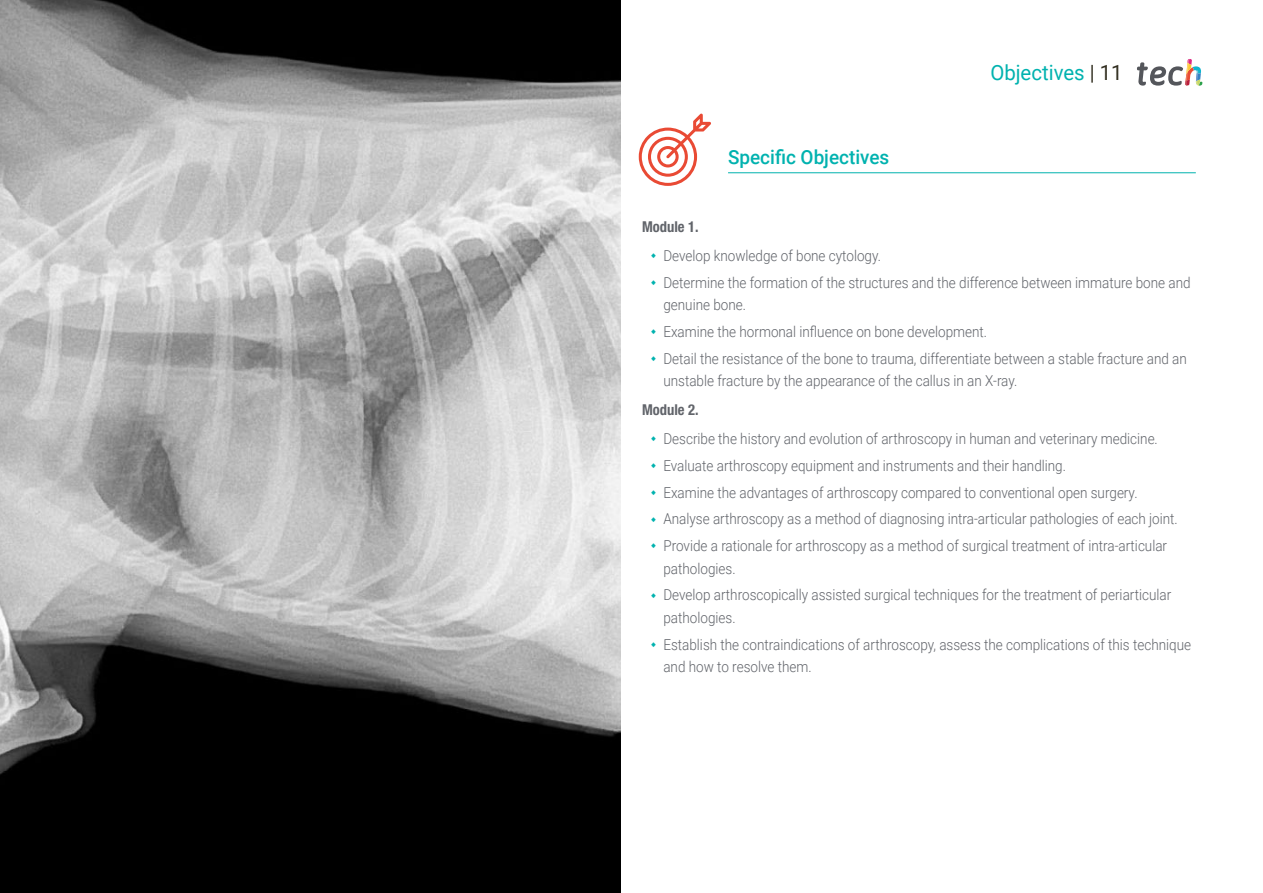
<style>
.page{position:relative;width:1263px;height:893px;background:#fff}
.page>*{position:absolute;margin:0;border:0;box-sizing:border-box;transform-origin:0 0}
.t1{font:21px "Roboto";color:#00b2af}
.t2{font:500 19.5px "Roboto";color:#00b2af}
.t3{font:300 15px/26.7px "Roboto";color:#61646a;scale:.9 1}
.t4{font:700 condensed 15px "Helvetica Neue LT Std";color:#61646a}
.s1{color:#312e20}
</style>
<div class="page">
<hr style="left:728px;top:172px;width:468px;height:1px;background:#00b2af">
<svg style="left:639px;top:113px;width:72px;height:73px"></svg>
<img style="left:0;top:0;width:621px;height:893px">
<svg style="left:1137px;top:59px;width:65px;height:27px"></svg>
<h2 class="t2" style="left:728px;top:144px;width:163px">Specific Objectives</h2>
<h1 class="t1" style="left:990px;top:57px;width:134px">Objectives <span class="s1">| 11</span></h1>
<p class="t4" style="left:642px;top:218px;width:58px">Module 1.</p>
<p class="t3" style="left:663px;top:242px;width:587px">Develop knowledge of bone cytology.<br>Determine the formation of the structures and the difference between immature bone and</p>
<p class="t3" style="left:663px;top:291px;width:583px">genuine bone.<br>Examine the hormonal influence on bone development.<br>Detail the resistance of the bone to trauma, differentiate between a stable fracture and an</p>
<p class="t3" style="left:663px;top:367px;width:395px">unstable fracture by the appearance of the callus in an X-ray.</p>
<p class="t4" style="left:642px;top:401px;width:58px">Module 2.</p>
<p class="t3" style="left:663px;top:425px;width:573px">Describe the history and evolution of arthroscopy in human and veterinary medicine.<br>Evaluate arthroscopy equipment and instruments and their handling.<br>Examine the advantages of arthroscopy compared to conventional open surgery.<br>Analyse arthroscopy as a method of diagnosing intra-articular pathologies of each joint.<br>Provide a rationale for arthroscopy as a method of surgical treatment of intra-articular</p>
<p class="t3" style="left:663px;top:554px;width:566px">pathologies.<br>Develop arthroscopically assisted surgical techniques for the treatment of periarticular</p>
<p class="t3" style="left:663px;top:604px;width:588px">pathologies.<br>Establish the contraindications of arthroscopy, assess the complications of this technique</p>
<p class="t3" style="left:663px;top:653px;width:166px">and how to resolve them.</p>
</div>
